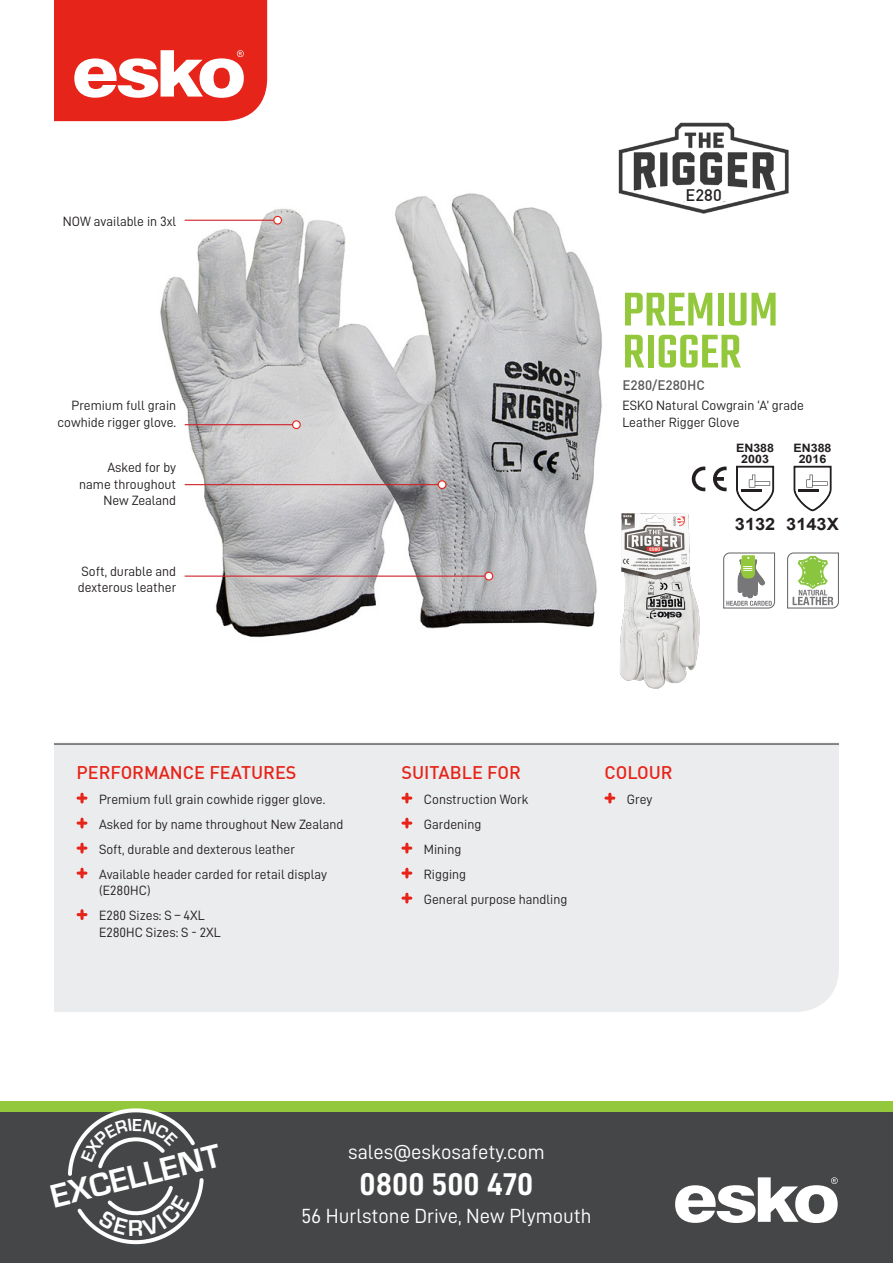
<style>
.page{position:relative;width:893px;height:1263px;background:#fff}
.page>*{position:absolute;margin:0;border:0;box-sizing:border-box;transform-origin:0 0}
.t1{font:500 51.9px/42px "Teko";color:#94c83c}
.t2{font:700 33.9px "Eurostile";color:#fff}
.New_Buletts{font:31.5px "D DIN Bold";color:#fff}
.New_Buletts-2{font:20.55px "D DIN";color:#fff}
.t3{font:500 18px "DIN";color:#e72419}
.t4{font:700 16.95px "Arial";color:#231f20;scale:1.07 1}
.t5{font:500 16.35px "DIN";color:#231f20}
.t6{font:13.5px/16.5px "D DIN";color:#231f20}
.t7{font:500 13.5px "DIN";color:#57585a}
.t8{font:700 11.55px "Arial";color:#231f20;scale:1.07 1}
</style>
<div class="page">
<img style="left:160px;top:193px;width:532px;height:445px">
<div style="left:54px;top:743px;width:785px;height:269px;background:#ebecee"></div>
<svg style="left:54px;top:0;width:213px;height:121px"></svg>
<div style="left:0;top:1101px;width:893px;height:162px;background:#454647"></div>
<div style="left:0;top:1101px;width:893px;height:11px;background:#94c83c"></div>
<svg style="left:675px;top:1177px;width:163px;height:46px"></svg>
<hr style="left:185px;top:575px;width:304px;height:2px;background:#d1232a">
<div style="left:485px;top:572px;width:8px;height:8px;background:#fff;border-radius:50%"></div>
<div style="left:484px;top:572px;width:9px;height:8px;border:1px solid #e72419;border-radius:50%"></div>
<hr style="left:185px;top:484px;width:257px;height:1px;background:#d1232a">
<div style="left:438px;top:481px;width:8px;height:7px;background:#fff;border-radius:50%"></div>
<div style="left:438px;top:480px;width:8px;height:9px;border:1px solid #e72419;border-radius:50%"></div>
<hr style="left:185px;top:220px;width:93px;height:1px;background:#d1232a">
<div style="left:274px;top:216px;width:7px;height:8px;background:#fff;border-radius:50%"></div>
<div style="left:273px;top:216px;width:9px;height:9px;border:1px solid #e72419;border-radius:50%"></div>
<hr style="left:185px;top:424px;width:111px;height:1px;background:#d1232a">
<div style="left:293px;top:421px;width:7px;height:7px;background:#fff;border-radius:50%"></div>
<div style="left:292px;top:420px;width:9px;height:9px;border:1px solid #e72419;border-radius:50%"></div>
<svg style="left:78px;top:794px;width:8px;height:8px"></svg>
<svg style="left:78px;top:819px;width:8px;height:8px"></svg>
<svg style="left:78px;top:844px;width:8px;height:8px"></svg>
<svg style="left:78px;top:869px;width:8px;height:8px"></svg>
<svg style="left:78px;top:911px;width:8px;height:7px"></svg>
<svg style="left:606px;top:794px;width:8px;height:8px"></svg>
<svg style="left:403px;top:794px;width:8px;height:8px"></svg>
<svg style="left:403px;top:819px;width:8px;height:8px"></svg>
<svg style="left:403px;top:844px;width:8px;height:8px"></svg>
<svg style="left:403px;top:869px;width:8px;height:8px"></svg>
<svg style="left:403px;top:894px;width:8px;height:8px"></svg>
<hr style="left:54px;top:744px;width:785px;height:1px;background:#231f20">
<img style="left:604px;top:505px;width:96px;height:184px">
<img style="left:608px;top:122px;width:181px;height:98px">
<svg style="left:675px;top:186px;width:60px;height:19px"></svg>
<svg style="left:736px;top:466px;width:38px;height:45px"></svg>
<svg style="left:793px;top:466px;width:39px;height:45px"></svg>
<svg style="left:692px;top:466px;width:13px;height:25px"></svg>
<svg style="left:713px;top:466px;width:14px;height:25px"></svg>
<svg style="left:787px;top:552px;width:52px;height:57px"></svg>
<svg style="left:723px;top:552px;width:53px;height:57px"></svg>
<svg style="left:68px;top:1108px;width:136px;height:137px"></svg>
<p class="t6" style="left:63px;top:212px;width:115px">NOW available in 3xl</p>
<p class="t6" style="left:57px;top:397px;width:120px;text-align:right">Premium full grain cowhide rigger glove.</p>
<p class="t6" style="left:79px;top:459px;width:99px;text-align:right">Asked for by name throughout<br>New Zealand</p>
<p class="t6" style="left:78px;top:562px;width:100px">Soft, durable and dexterous leather</p>
<p class="t5" style="left:686px;top:185px;width:38px">E280</p>
<p class="t1" style="left:622px;top:292px;width:157px">PREMIUM<br>RIGGER</p>
<p class="t7" style="left:622px;top:377px;width:84px">E280/E280HC</p>
<p class="t6" style="left:622px;top:397px;width:183px">ESKO Natural Cowgrain ‘A’ grade<br>Leather Rigger Glove</p>
<p class="t8" style="left:736px;top:440px;width:37px">EN388</p>
<p class="t8" style="left:741px;top:451px;width:27px">2003</p>
<p class="t8" style="left:793px;top:440px;width:37px">EN388</p>
<p class="t8" style="left:799px;top:451px;width:27px">2016</p>
<p class="t4" style="left:735px;top:513px;width:39px">3132</p>
<p class="t4" style="left:786px;top:513px;width:51px">3143X</p>
<p class="t3" style="left:77px;top:760px;width:221px">PERFORMANCE FEATURES</p>
<p class="t6" style="left:99px;top:790px;width:228px">Premium full grain cowhide rigger glove.</p>
<p class="t6" style="left:99px;top:815px;width:246px">Asked for by name throughout New Zealand</p>
<p class="t6" style="left:99px;top:840px;width:197px">Soft, durable and dexterous leather</p>
<p class="t6" style="left:99px;top:865px;width:230px">Available header carded for retail display (E280HC)</p>
<p class="t6" style="left:99px;top:907px;width:123px">E280 Sizes: S – 4XL<br>E280HC Sizes: S - 2XL</p>
<p class="t3" style="left:401px;top:760px;width:121px">SUITABLE FOR</p>
<p class="t6" style="left:424px;top:790px;width:106px">Construction Work</p>
<p class="t6" style="left:424px;top:815px;width:59px">Gardening</p>
<p class="t6" style="left:424px;top:840px;width:39px">Mining</p>
<p class="t6" style="left:424px;top:865px;width:44px">Rigging</p>
<p class="t6" style="left:424px;top:890px;width:145px">General purpose handling</p>
<p class="t3" style="left:604px;top:760px;width:70px">COLOUR</p>
<p class="t6" style="left:627px;top:790px;width:27px">Grey</p>
<p class="t2" style="left:47px;top:1179px;width:175px;rotate:-14deg">EXCELLENT</p>
<p class="New_Buletts-2" style="left:348px;top:1140px;width:198px">sales@eskosafety.com</p>
<p class="New_Buletts" style="left:360px;top:1166px;width:175px">0800 500 470</p>
<p class="New_Buletts-2" style="left:301px;top:1205px;width:292px">56 Hurlstone Drive, New Plymouth</p>
</div>
